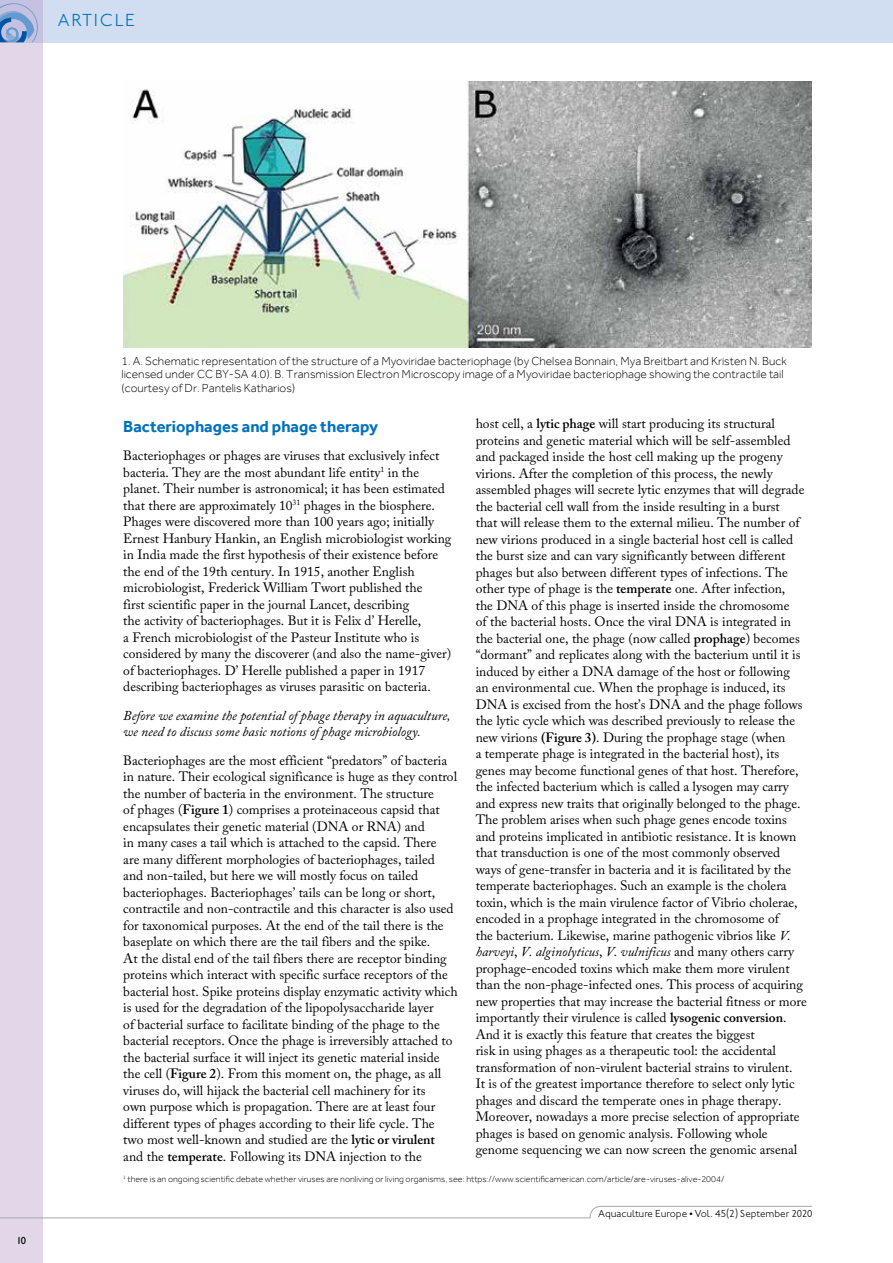
<style>
.page{position:relative;width:893px;height:1263px;background:#fff}
.page>*{position:absolute;margin:0;border:0;box-sizing:border-box;transform-origin:0 0}
.t1{font:300 18px "Johnston ITC";letter-spacing:.095em;color:#0072bc}
.t2{font:700 16.5px "Effra";color:#0072bc}
.t3{font:13.5px/16.5px "Adobe Caslon Pro";color:#000}
.t4{font:italic 13.5px/16.5px "Adobe Caslon Pro";color:#000}
.t5{font:300 12px/13.5px "Effra";color:#000}
.t6{font:300 10.5px "Johnston ITC";letter-spacing:-.005em;color:#000}
.t7{font:500 10.5px "Johnston ITC";color:#000}
.t8{font:300 9px "Effra";color:#000}
.s1{font-weight:600}
.s2{font-style:italic}
</style>
<div class="page">
<div style="left:0;top:0;width:893px;height:43px;background:#d1ddf1"></div>
<div style="left:0;top:0;width:43px;height:1263px;background:#e2d7e9"></div>
<svg style="left:0;top:3px;width:38px;height:40px;background:#92a9d5"></svg>
<svg style="left:0;top:1205px;width:812px;height:13px"></svg>
<img style="left:123px;top:81px;width:689px;height:267px">
<h1 class="t1" style="left:58px;top:10px;width:79px">ARTICLE</h1>
<p class="t7" style="left:16px;top:1235px;width:12px">10</p>
<p class="t5" style="left:122px;top:354px;width:667px">1. A. Schematic representation of the structure of a Myoviridae bacteriophage (by Chelsea Bonnain, Mya Breitbart and Kristen N. Buck licensed under CC BY-SA 4.0). B. Transmission Electron Microscopy image of a Myoviridae bacteriophage showing the contractile tail (courtesy of Dr. Pantelis Katharios)</p>
<p class="t2" style="left:123px;top:416px;width:256px">Bacteriophages and phage therapy</p>
<p class="t3" style="left:123px;top:447px;width:330px">Bacteriophages or phages are viruses that exclusively infect bacteria. They are the most abundant life entity<sup>1</sup> in the planet. Their number is astronomical; it has been estimated that there are approximately 10<sup>31</sup> phages in the biosphere.<br>Phages were discovered more than 100 years ago; initially Ernest Hanbury Hankin, an English microbiologist working in India made the first hypothesis of their existence before the end of the 19th century. In 1915, another English microbiologist, Frederick William Twort published the<br>first scientific paper in the journal Lancet, describing<br>the activity of bacteriophages. But it is Felix d’ Herelle,<br>a French microbiologist of the Pasteur Institute who is considered by many the discoverer (and also the name-giver) of bacteriophages. D’ Herelle published a paper in 1917 describing bacteriophages as viruses parasitic on bacteria.</p>
<p class="t4" style="left:123px;top:707px;width:329px">Before we examine the potential of phage therapy in aquaculture, we need to discuss some basic notions of phage microbiology.</p>
<p class="t3" style="left:123px;top:752px;width:336px">Bacteriophages are the most efficient “predators” of bacteria in nature. Their ecological significance is huge as they control the number of bacteria in the environment. The structure<br>of phages (<span class="s1">Figure 1</span>) comprises a proteinaceous capsid that encapsulates their genetic material (DNA or RNA) and<br>in many cases a tail which is attached to the capsid. There<br>are many different morphologies of bacteriophages, tailed and non-tailed, but here we will mostly focus on tailed bacteriophages. Bacteriophages’ tails can be long or short, contractile and non-contractile and this character is also used for taxonomical purposes. At the end of the tail there is the baseplate on which there are the tail fibers and the spike.<br>At the distal end of the tail fibers there are receptor binding proteins which interact with specific surface receptors of the bacterial host. Spike proteins display enzymatic activity which is used for the degradation of the lipopolysaccharide layer<br>of bacterial surface to facilitate binding of the phage to the bacterial receptors. Once the phage is irreversibly attached to the bacterial surface it will inject its genetic material inside the cell (<span class="s1">Figure 2</span>). From this moment on, the phage, as all viruses do, will hijack the bacterial cell machinery for its<br>own purpose which is propagation. There are at least four different types of phages according to their life cycle. The two most well-known and studied are the <span class="s1">lytic or virulent </span>and the <span class="s1">temperate</span>. Following its DNA injection to the</p>
<p class="t3" style="left:476px;top:415px;width:333px">host cell, a <span class="s1">lytic phage</span> will start producing its structural proteins and genetic material which will be self-assembled and packaged inside the host cell making up the progeny virions. After the completion of this process, the newly assembled phages will secrete lytic enzymes that will degrade the bacterial cell wall from the inside resulting in a burst<br>that will release them to the external milieu. The number of new virions produced in a single bacterial host cell is called the burst size and can vary significantly between different phages but also between different types of infections. The other type of phage is the <span class="s1">temperate</span> one. After infection,<br>the DNA of this phage is inserted inside the chromosome<br>of the bacterial hosts. Once the viral DNA is integrated in the bacterial one, the phage (now called <span class="s1">prophage</span>) becomes “dormant” and replicates along with the bacterium until it is induced by either a DNA damage of the host or following<br>an environmental cue. When the prophage is induced, its DNA is excised from the host’s DNA and the phage follows the lytic cycle which was described previously to release the new virions <span class="s1">(Figure 3)</span>. During the prophage stage (when<br>a temperate phage is integrated in the bacterial host), its genes may become functional genes of that host. Therefore, the infected bacterium which is called a lysogen may carry and express new traits that originally belonged to the phage.<br>The problem arises when such phage genes encode toxins and proteins implicated in antibiotic resistance. It is known that transduction is one of the most commonly observed ways of gene-transfer in bacteria and it is facilitated by the temperate bacteriophages. Such an example is the cholera toxin, which is the main virulence factor of Vibrio cholerae, encoded in a prophage integrated in the chromosome of<br>the bacterium. Likewise, marine pathogenic vibrios like <span class="s2">V. harveyi</span>, <span class="s2">V. alginolyticus</span>, <span class="s2">V. vulnificus</span> and many others carry prophage-encoded toxins which make them more virulent than the non-phage-infected ones. This process of acquiring new properties that may increase the bacterial fitness or more importantly their virulence is called <span class="s1">lysogenic conversion</span>.<br>And it is exactly this feature that creates the biggest<br>risk in using phages as a therapeutic tool: the accidental transformation of non-virulent bacterial strains to virulent.<br>It is of the greatest importance therefore to select only lytic phages and discard the temperate ones in phage therapy.<br>Moreover, nowadays a more precise selection of appropriate phages is based on genomic analysis. Following whole genome sequencing we can now screen the genomic arsenal</p>
<p class="t8" style="left:123px;top:1174px;width:603px"><sup>1</sup> there is an ongoing scientific debate whether viruses are nonliving or living organisms, see: https://www.scientificamerican.com/article/are-viruses-alive-2004/</p>
<p class="t6" style="left:598px;top:1207px;width:216px">Aquaculture Europe • Vol. 45(2) September 2020</p>
</div>
